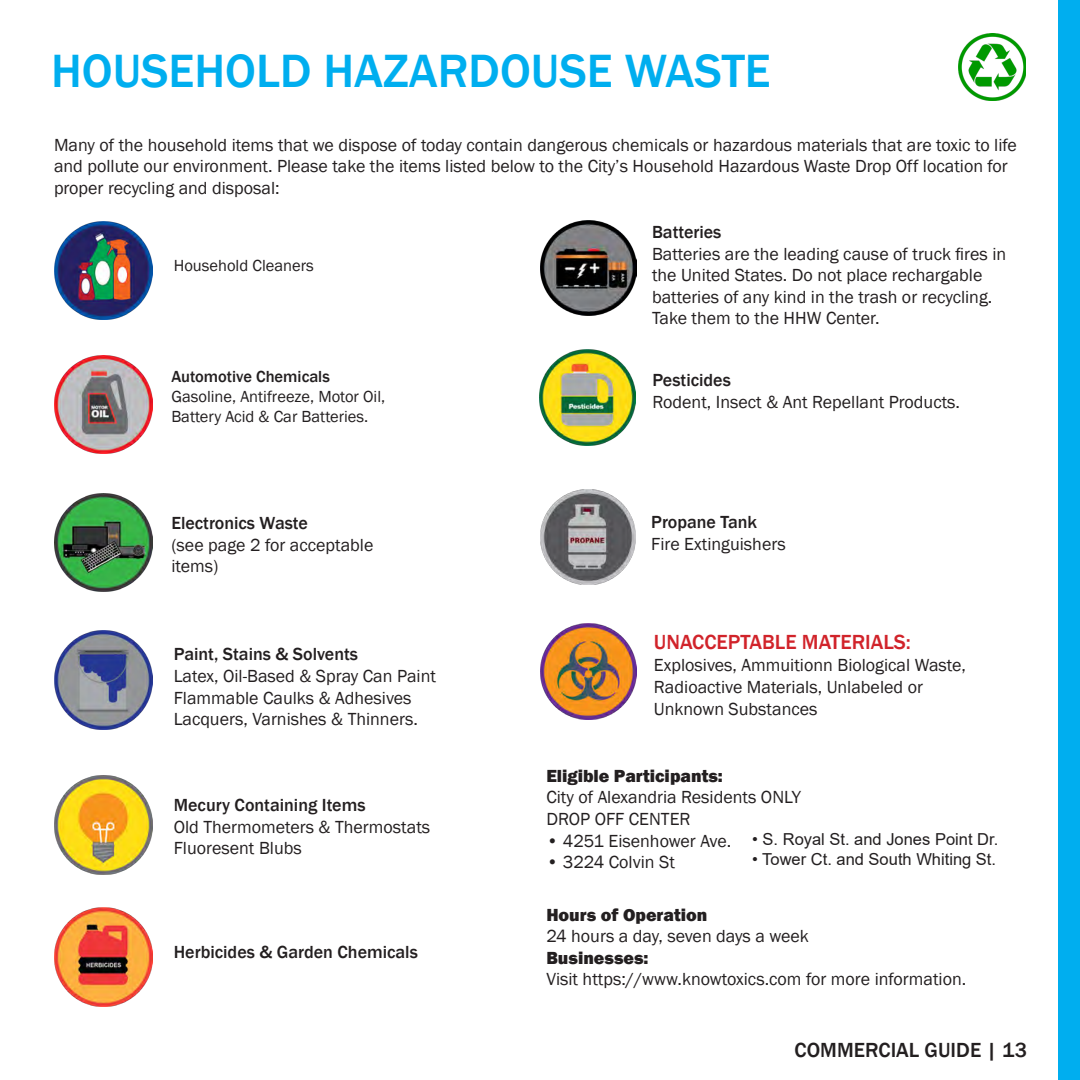
<style>
.page{position:relative;width:1080px;height:1080px;background:#fff}
.page>*{position:absolute;margin:0;border:0;box-sizing:border-box;transform-origin:0 0}
.t1{font:500 48px "Franklin Gothic";color:#00aeef}
.t2{font:500 21px "Franklin Gothic";color:#d1232a}
.t3{font:500 21px "Franklin Gothic";color:#231f20}
.Heading_1{font:18px/21.6px "Franklin Gothic";color:#231f20}
.t4{font:500 18px "Franklin Gothic";color:#231f20}
.t5{font:800 18px "Franklin Gothic";color:#231f20}
.t6{font:16.5px "Franklin Gothic";color:#231f20}
.t7{font:16.5px "Arial";color:#231f20}
.t8{font:500 16.5px "Franklin Gothic";color:#231f20}
</style>
<div class="page">
<img style="left:54px;top:222px;width:98px;height:98px">
<img style="left:54px;top:355px;width:98px;height:99px">
<img style="left:54px;top:494px;width:98px;height:98px">
<img style="left:54px;top:631px;width:98px;height:98px">
<img style="left:54px;top:776px;width:98px;height:98px">
<img style="left:54px;top:908px;width:98px;height:98px">
<img style="left:541px;top:220px;width:96px;height:96px">
<img style="left:539px;top:350px;width:96px;height:96px">
<img style="left:540px;top:489px;width:96px;height:96px">
<img style="left:541px;top:624px;width:96px;height:95px">
<img style="left:958px;top:33px;width:68px;height:68px">
<div style="left:1059px;top:0;width:21px;height:1080px;background:#00aeef"></div>
<p class="t1" style="left:51px;top:41px;width:721px">HOUSEHOLD HAZARDOUSE WASTE</p>
<p class="Heading_1" style="left:54px;top:134px;width:964px">Many of the household items that we dispose of today contain dangerous chemicals or hazardous materials that are toxic to life and pollute our environment. Please take the items listed below to the City’s Household Hazardous Waste Drop Off location for proper recycling and disposal:</p>
<p class="t6" style="left:174px;top:255px;width:142px">Household Cleaners</p>
<p class="t8" style="left:171px;top:366px;width:160px">Automotive Chemicals</p>
<p class="t6" style="left:171px;top:386px;width:215px">Gasoline, Antifreeze, Motor Oil,</p>
<p class="t6" style="left:171px;top:406px;width:198px">Battery Acid &amp; Car Batteries.</p>
<p class="t4" style="left:171px;top:512px;width:138px">Electronics Waste</p>
<p class="Heading_1" style="left:171px;top:534px;width:204px">(see page 2 for acceptable items)</p>
<p class="t4" style="left:174px;top:643px;width:186px">Paint, Stains &amp; Solvents</p>
<p class="Heading_1" style="left:174px;top:666px;width:264px">Latex, Oil-Based &amp; Spray Can Paint</p>
<p class="Heading_1" style="left:174px;top:687px;width:239px">Flammable Caulks &amp; Adhesives</p>
<p class="Heading_1" style="left:174px;top:709px;width:246px">Lacquers, Varnishes &amp; Thinners.</p>
<p class="t4" style="left:174px;top:794px;width:193px">Mecury Containing Items</p>
<p class="Heading_1" style="left:174px;top:816px;width:258px">Old Thermometers &amp; Thermostats</p>
<p class="Heading_1" style="left:174px;top:838px;width:130px">Fluoresent Blubs</p>
<p class="t4" style="left:174px;top:941px;width:246px">Herbicides &amp; Garden Chemicals</p>
<p class="t4" style="left:652px;top:221px;width:71px">Batteries</p>
<p class="Heading_1" style="left:652px;top:243px;width:356px">Batteries are the leading cause of truck fires in</p>
<p class="Heading_1" style="left:652px;top:265px;width:332px">the United States. Do not place rechargable</p>
<p class="Heading_1" style="left:652px;top:286px;width:342px">batteries of any kind in the trash or recycling.</p>
<p class="Heading_1" style="left:652px;top:308px;width:229px">Take them to the HHW Center.</p>
<p class="t4" style="left:652px;top:369px;width:80px">Pesticides</p>
<p class="Heading_1" style="left:652px;top:391px;width:309px">Rodent, Insect &amp; Ant Repellant Products.</p>
<p class="t4" style="left:651px;top:511px;width:108px">Propane Tank</p>
<p class="Heading_1" style="left:651px;top:533px;width:136px">Fire Extinguishers</p>
<p class="t2" style="left:654px;top:629px;width:259px">UNACCEPTABLE MATERIALS:</p>
<p class="Heading_1" style="left:654px;top:655px;width:314px">Explosives, Ammuitionn Biological Waste,</p>
<p class="Heading_1" style="left:654px;top:677px;width:271px">Radioactive Materials, Unlabeled or</p>
<p class="Heading_1" style="left:654px;top:698px;width:165px">Unknown Substances</p>
<p class="t5" style="left:546px;top:764px;width:178px">Eligible Participants:</p>
<p class="Heading_1" style="left:546px;top:787px;width:256px">City of Alexandria Residents ONLY</p>
<p class="Heading_1" style="left:546px;top:809px;width:146px">DROP OFF CENTER</p>
<p class="Heading_1" style="left:546px;top:830px;width:186px">• 4251 Eisenhower Ave.</p>
<p class="Heading_1" style="left:546px;top:852px;width:130px">• 3224 Colvin St</p>
<p class="t5" style="left:546px;top:903px;width:162px">Hours of Operation</p>
<p class="Heading_1" style="left:546px;top:926px;width:264px">24 hours a day, seven days a week</p>
<p class="t5" style="left:546px;top:946px;width:104px">Businesses:</p>
<p class="Heading_1" style="left:546px;top:969px;width:421px">Visit https://www.knowtoxics.com for more information.</p>
<p class="t7" style="left:752px;top:828px;width:248px">• S. Royal St. and Jones Point Dr.</p>
<p class="t7" style="left:752px;top:848px;width:245px">• Tower Ct. and South Whiting St.</p>
<p class="t3" style="left:795px;top:1037px;width:234px">COMMERCIAL GUIDE | 13</p>
</div>
